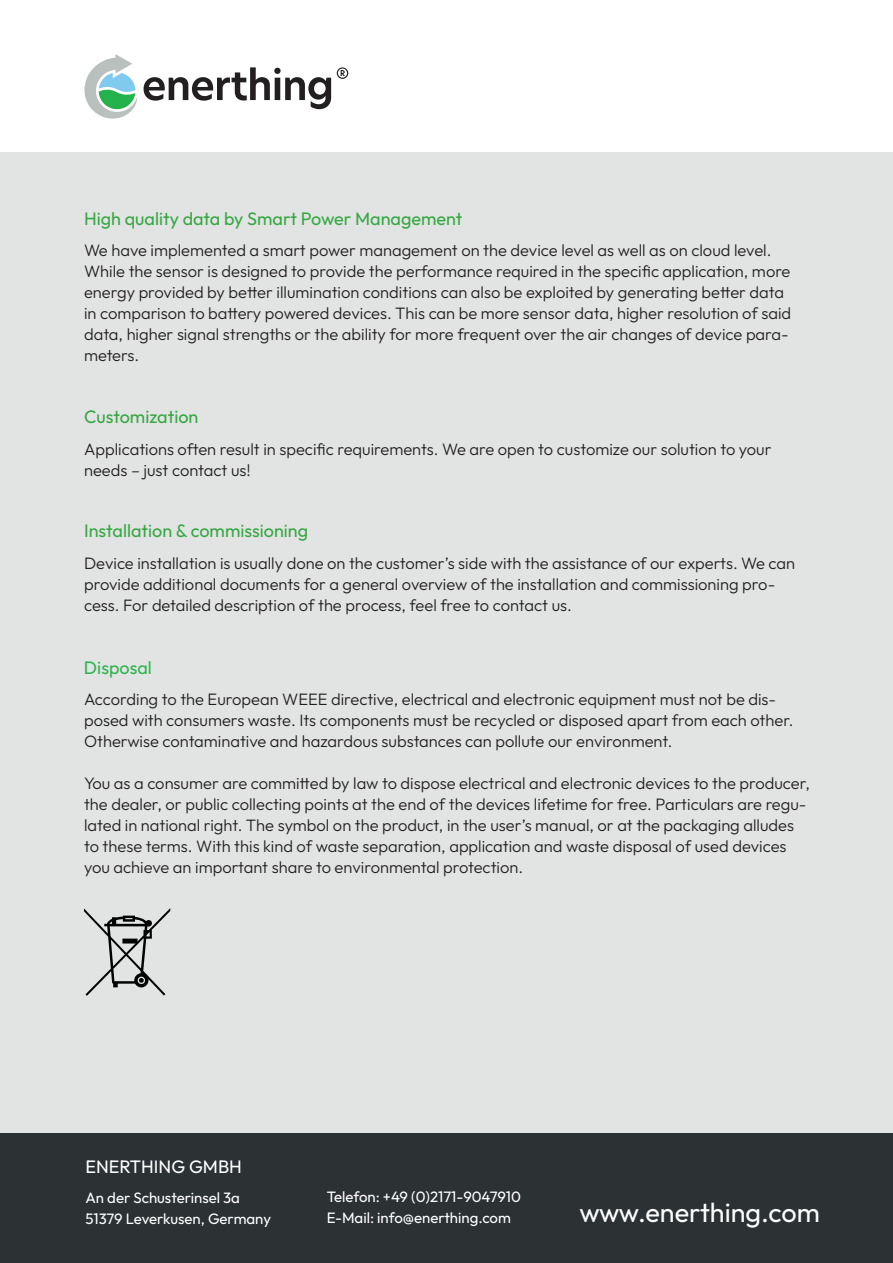
<style>
.page{position:relative;width:893px;height:1263px;background:#fff}
.page>*{position:absolute;margin:0;border:0;box-sizing:border-box;transform-origin:0 0}
.t1{font:27px "Outfit";color:#fff}
.t2{font:18px "Outfit";color:#36a742}
.t3{font:18px "Outfit";color:#fff}
.t4{font:18px "Outfit";color:#30b44f}
.t5{font:300 16.5px/21px "Outfit";color:#231f20}
.t6{font:15px/21px "Outfit";color:#fff}
</style>
<div class="page">
<div style="left:0;top:152px;width:893px;height:1111px;background:#e2e4e4"></div>
<svg style="left:84px;top:908px;width:86px;height:88px"></svg>
<svg style="left:84px;top:54px;width:53px;height:65px"></svg>
<svg style="left:144px;top:67px;width:187px;height:42px"></svg>
<svg style="left:337px;top:67px;width:11px;height:12px"></svg>
<div style="left:0;top:1133px;width:893px;height:130px;background:#2c3134"></div>
<p class="t2" style="left:84px;top:208px;width:380px">High quality data by Smart Power Management</p>
<p class="t5" style="left:84px;top:240px;width:709px">We have implemented a smart power management on the device level as well as on cloud level.<br>While the sensor is designed to provide the performance required in the specific application, more energy provided by better illumination conditions can also be exploited by generating better data in comparison to battery powered devices. This can be more sensor data, higher resolution of said data, higher signal strengths or the ability for more frequent over the air changes of device para&shy;meters.</p>
<p class="t2" style="left:84px;top:407px;width:116px">Customization</p>
<p class="t5" style="left:84px;top:439px;width:689px">Applications often result in specific requirements. We are open to customize our solution to your needs – just contact us!</p>
<p class="t2" style="left:84px;top:521px;width:226px">Installation &amp; commissioning</p>
<p class="t5" style="left:84px;top:552px;width:713px">Device installation is usually done on the customer’s side with the assistance of our experts. We can provide additional documents for a general overview of the installation and commissioning pro&shy;cess. For detailed description of the process, feel free to contact us.</p>
<p class="t4" style="left:84px;top:657px;width:69px">Disposal</p>
<p class="t5" style="left:84px;top:689px;width:711px">According to the European WEEE directive, electrical and electronic equipment must not be dis&shy;posed with consumers waste. Its components must be recycled or disposed apart from each other.<br>Otherwise contaminative and hazardous substances can pollute our environment.</p>
<p class="t5" style="left:84px;top:773px;width:727px">You as a consumer are committed by law to dispose electrical and electronic devices to the producer, the dealer, or public collecting points at the end of the devices lifetime for free. Particulars are regu&shy;lated in national right. The symbol on the product, in the user’s manual, or at the packaging alludes to these terms. With this kind of waste separation, application and waste disposal of used devices you achieve an important share to environmental protection.</p>
<p class="t3" style="left:86px;top:1156px;width:158px">ENERTHING GMBH</p>
<p class="t6" style="left:86px;top:1187px;width:187px">An der Schusterinsel 3a<br>51379 Leverkusen, Germany</p>
<p class="t6" style="left:327px;top:1186px;width:196px">Telefon: +49 (0)2171-9047910<br>E-Mail: info@enerthing.com</p>
<h1 class="t1" style="left:579px;top:1197px;width:242px">www.enerthing.com</h1>
</div>
